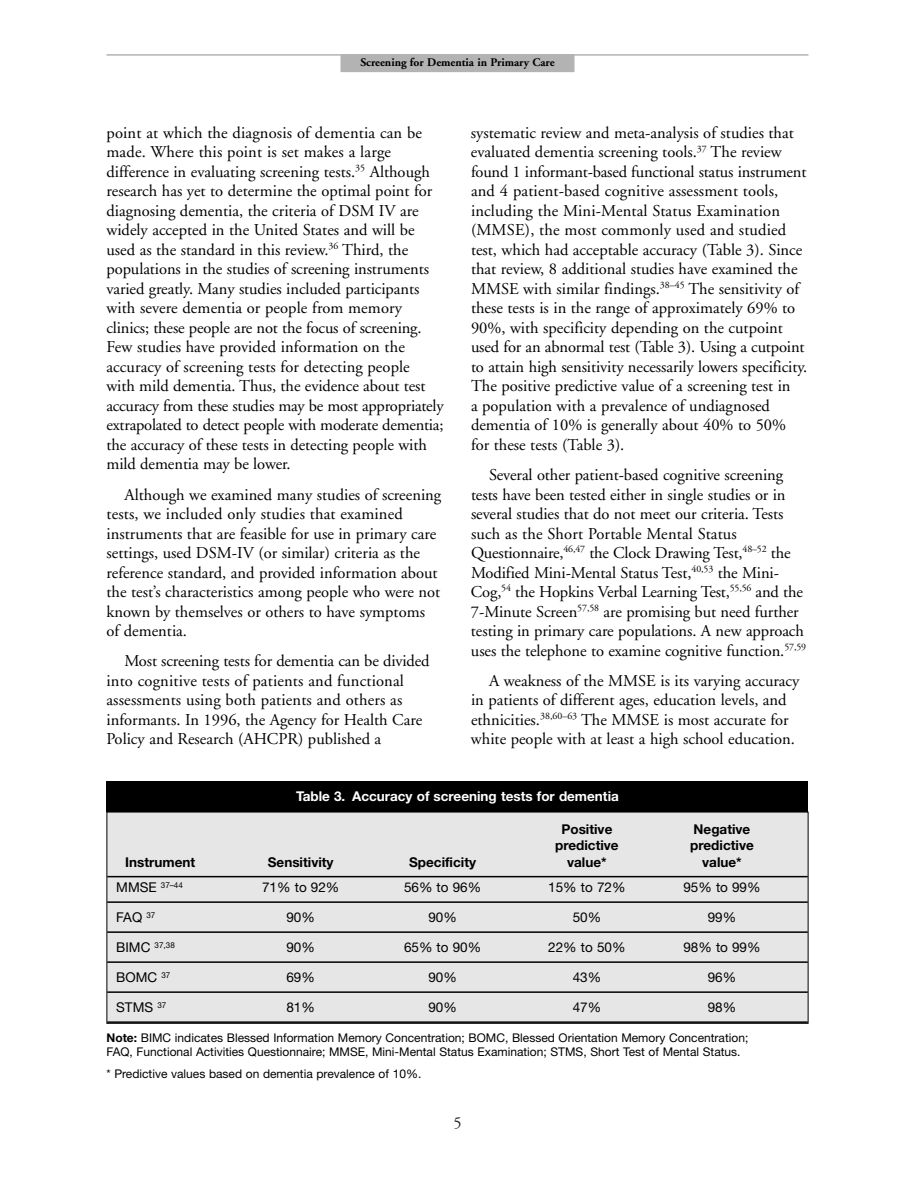
<style>
.page{position:relative;width:918px;height:1188px;background:#fff}
.page>*{position:absolute;margin:0;border:0;box-sizing:border-box;transform-origin:0 0}
.t1{font:16.5px/19.5px "Adobe Garamond";color:#000}
.t2{font:16.5px "Adobe Garamond";color:#231f1f}
.t3{font:13.5px "Helvetica Neue";color:#000}
.t4{font:700 13.5px "Helvetica Neue";color:#000}
.t5{font:700 13.5px "Helvetica Neue";color:#fff}
.t6{font:12px/13.5px "Helvetica Neue";color:#000}
.t7{font:700 11.7px "Adobe Garamond";color:#000}
.t8{font:8.1px "Helvetica Neue";color:#000}
.s1{font-size:13.5px}
.s2{font-weight:700}
</style>
<div class="page">
<hr style="left:106px;top:54px;width:702px;height:2px;background:#b3b3b3">
<div style="left:340px;top:54px;width:234px;height:18px;background:#b3b3b3"></div>
<div style="left:107px;top:812px;width:701px;height:211px;background:#e6e6e6"></div>
<hr style="left:107px;top:876px;width:701px;height:1px;background:#000">
<hr style="left:107px;top:901px;width:701px;height:2px;background:#000">
<hr style="left:107px;top:931px;width:701px;height:2px;background:#000">
<hr style="left:107px;top:961px;width:701px;height:2px;background:#000">
<hr style="left:107px;top:991px;width:701px;height:2px;background:#000">
<hr style="left:107px;top:1021px;width:701px;height:2px;background:#000">
<div style="left:106px;top:812px;width:702px;height:212px;border:1px solid #000"></div>
<div style="left:106px;top:782px;width:702px;height:30px;background:#000"></div>
<p class="t7" style="left:360px;top:58px;width:196px">Screening for Dementia in Primary Care</p>
<p class="t1" style="left:106px;top:124px;width:339px">point at which the diagnosis of dementia can be made. Where this point is set makes a large difference in evaluating screening tests.<sup>35</sup> Although research has yet to determine the optimal point for diagnosing dementia, the criteria of DSM IV are widely accepted in the United States and will be used as the standard in this review.<sup>36</sup> Third, the populations in the studies of screening instruments varied greatly. Many studies included participants with severe dementia or people from memory clinics; these people are not the focus of screening.<br>Few studies have provided information on the accuracy of screening tests for detecting people<br>with mild dementia. Thus, the evidence about test accuracy from these studies may be most appropriately extrapolated to detect people with moderate dementia; the accuracy of these tests in detecting people with mild dementia may be lower.</p>
<p class="t1" style="left:106px;top:486px;width:336px;text-indent:18px">Although we examined many studies of screening tests, we included only studies that examined instruments that are feasible for use in primary care settings, used DSM-IV (or similar) criteria as the reference standard, and provided information about the test’s characteristics among people who were not known by themselves or others to have symptoms of dementia.</p>
<p class="t1" style="left:106px;top:653px;width:324px;text-indent:18px">Most screening tests for dementia can be divided into cognitive tests of patients and functional assessments using both patients and others as informants. In 1996, the Agency for Health Care Policy and Research (AHCPR) published a</p>
<p class="t1" style="left:471px;top:124px;width:338px">systematic review and meta-analysis of studies that evaluated dementia screening tools.<sup>37</sup> The review found 1 informant-based functional status instrument and 4 patient-based cognitive assessment tools, including the Mini-Mental Status Examination (MMSE), the most commonly used and studied test, which had acceptable accuracy (Table 3). Since that review, 8 additional studies have examined the MMSE with similar findings.<sup>38–45</sup> The sensitivity of these tests is in the range of approximately 69% to 90%, with specificity depending on the cutpoint used for an abnormal test (Table 3). Using a cutpoint to attain high sensitivity necessarily lowers specificity.<br>The positive predictive value of a screening test in<br>a population with a prevalence of undiagnosed dementia of 10% is generally about 40% to 50% for these tests (Table 3).</p>
<p class="t1" style="left:471px;top:467px;width:337px;text-indent:18px">Several other patient-based cognitive screening tests have been tested either in single studies or in several studies that do not meet our criteria. Tests such as the Short Portable Mental Status Questionnaire,<sup>46,47</sup> the Clock Drawing Test,<sup>48–52</sup> the Modified Mini-Mental Status Test,<sup>40,53</sup> the Mini-Cog,<sup>54</sup> the Hopkins Verbal Learning Test,<sup>55,56</sup> and the 7-Minute Screen<sup>57,58</sup> are promising but need further testing in primary care populations. A new approach uses the telephone to examine cognitive function.<sup>57,59</sup></p>
<p class="t1" style="left:471px;top:673px;width:330px;text-indent:18px">A weakness of the MMSE is its varying accuracy in patients of different ages, education levels, and ethnicities.<sup>38,60–63</sup> The MMSE is most accurate for white people with at least a high school education.</p>
<p class="t5" style="left:296px;top:791px;width:324px">Table 3. Accuracy of screening tests for dementia</p>
<p class="t4" style="left:561px;top:824px;width:52px">Positive</p>
<p class="t4" style="left:694px;top:824px;width:58px">Negative</p>
<p class="t4" style="left:555px;top:841px;width:65px">predictive</p>
<p class="t4" style="left:690px;top:841px;width:65px">predictive</p>
<p class="t4" style="left:125px;top:857px;width:71px">Instrument</p>
<p class="t4" style="left:268px;top:857px;width:67px">Sensitivity</p>
<p class="t4" style="left:409px;top:857px;width:68px">Specificity</p>
<p class="t4" style="left:567px;top:857px;width:41px">value*</p>
<p class="t4" style="left:702px;top:857px;width:41px">value*</p>
<p class="t8" style="left:116px;top:882px;width:68px"><span class="s1">MMSE</span> 37–44</p>
<p class="t3" style="left:262px;top:883px;width:79px">71% to 92%</p>
<p class="t3" style="left:404px;top:883px;width:79px">56% to 96%</p>
<p class="t3" style="left:548px;top:883px;width:79px">15% to 72%</p>
<p class="t3" style="left:683px;top:883px;width:79px">95% to 99%</p>
<p class="t3" style="left:116px;top:913px;width:41px">FAQ <sup>37</sup></p>
<p class="t3" style="left:286px;top:913px;width:30px">90%</p>
<p class="t3" style="left:428px;top:913px;width:30px">90%</p>
<p class="t3" style="left:573px;top:913px;width:30px">50%</p>
<p class="t3" style="left:708px;top:913px;width:30px">99%</p>
<p class="t8" style="left:116px;top:942px;width:60px"><span class="s1">BIMC</span> 37,38</p>
<p class="t3" style="left:286px;top:943px;width:30px">90%</p>
<p class="t3" style="left:404px;top:943px;width:79px">65% to 90%</p>
<p class="t3" style="left:548px;top:943px;width:79px">22% to 50%</p>
<p class="t3" style="left:683px;top:943px;width:79px">98% to 99%</p>
<p class="t3" style="left:116px;top:973px;width:56px">BOMC <sup>37</sup></p>
<p class="t3" style="left:286px;top:973px;width:30px">69%</p>
<p class="t3" style="left:428px;top:973px;width:30px">90%</p>
<p class="t3" style="left:573px;top:973px;width:30px">43%</p>
<p class="t3" style="left:708px;top:973px;width:30px">96%</p>
<p class="t3" style="left:116px;top:1003px;width:52px">STMS <sup>37</sup></p>
<p class="t3" style="left:286px;top:1003px;width:30px">81%</p>
<p class="t3" style="left:428px;top:1003px;width:30px">90%</p>
<p class="t3" style="left:573px;top:1003px;width:30px">47%</p>
<p class="t3" style="left:708px;top:1003px;width:30px">98%</p>
<p class="t6" style="left:106px;top:1032px;width:643px"><span class="s2">Note:</span> BIMC indicates Blessed Information Memory Concentration; BOMC, Blessed Orientation Memory Concentration;<br>FAQ, Functional Activities Questionnaire; MMSE, Mini-Mental Status Examination; STMS, Short Test of Mental Status.</p>
<p class="t6" style="left:106px;top:1068px;width:316px">* Predictive values based on dementia prevalence of 10%.</p>
<p class="t2" style="left:453px;top:1116px;width:10px">5</p>
</div>
